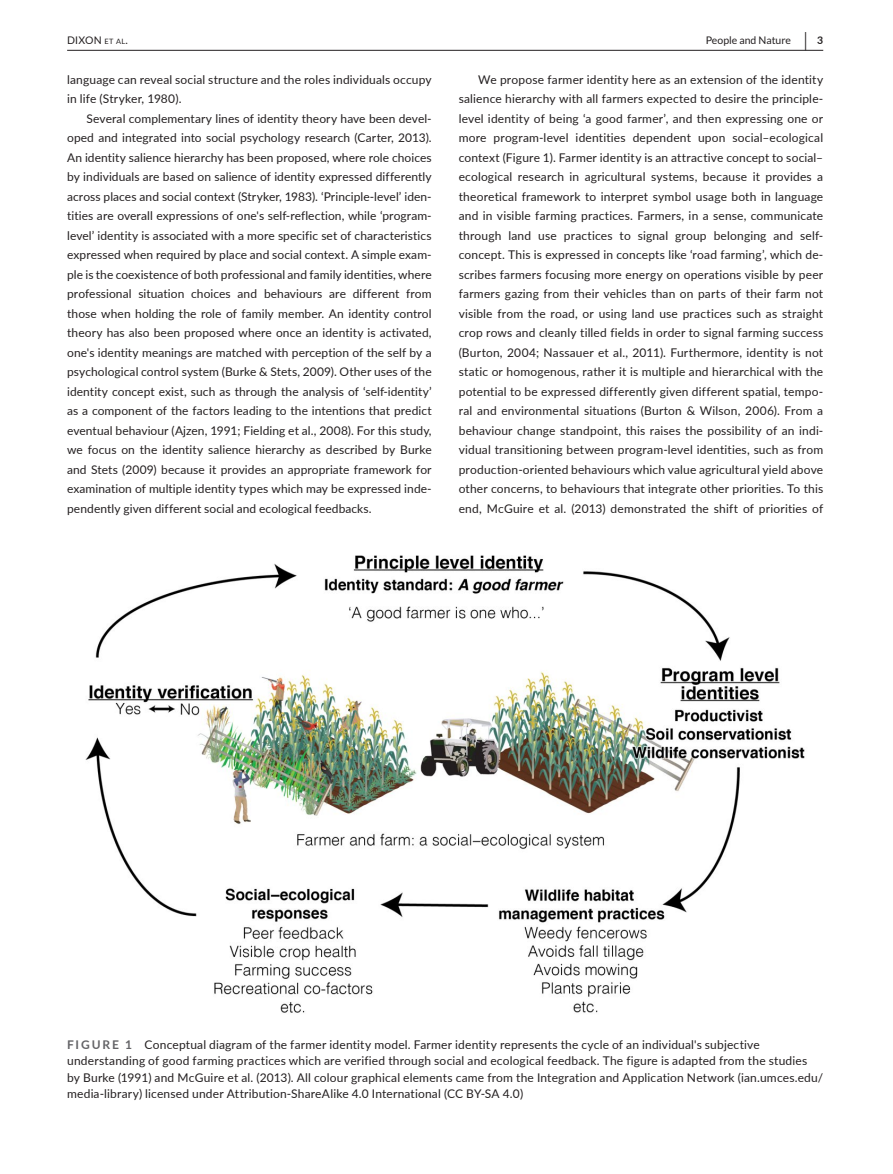
<style>
.page{position:relative;width:893px;height:1174px;background:#fff}
.page>*{position:absolute;margin:0;border:0;box-sizing:border-box;transform-origin:0 0}
.t1{font:700 19.5px "Lato";color:#231f20;scale:.48 1}
.t2{font:12px/19.5px "Lato";letter-spacing:.015em;color:#231f20}
.t3{font:10.5px "Lato";color:#231f20}
.t4{font:10.5px "Lato";letter-spacing:.02em;color:#231f20}
.t5{font:700 10.5px "Lato";color:#231f20}
.s1{font-size:7.35px}
.s2{font-weight:700;color:#636366}
</style>
<div class="page">
<hr style="left:67px;top:50px;width:756px;height:1px;background:#231f20">
<img style="left:85px;top:555px;width:720px;height:458px">
<h1 class="t1" style="left:804px;top:25px;width:7px">|</h1>
<p class="t4" style="left:67px;top:33px;width:62px">DIXON <span class="s1">et al</span>.</p>
<p class="t3" style="left:706px;top:35px;width:87px">People and Nature</p>
<p class="t5" style="left:817px;top:33px;width:8px">3</p>
<p class="t2" style="left:67px;top:69px;width:366px">language can reveal social structure and the roles individuals occupy in life (Stryker, 1980).</p>
<p class="t2" style="left:67px;top:108px;width:366px;text-align:justify;text-indent:20px">Several complementary lines of identity theory have been devel&shy;oped and integrated into social psychology research (Carter, 2013).<br>An identity salience hierarchy has been proposed, where role choices by individuals are based on salience of identity expressed differently across places and social context (Stryker, 1983). ‘Principle-level’ iden&shy;tities are overall expressions of one's self-reflection, while ‘program&shy;level’ identity is associated with a more specific set of characteristics expressed when required by place and social context. A simple exam&shy;ple is the coexistence of both professional and family identities, where professional situation choices and behaviours are different from those when holding the role of family member. An identity control theory has also been proposed where once an identity is activated, one's identity meanings are matched with perception of the self by a psychological control system (Burke &amp; Stets, 2009). Other uses of the identity concept exist, such as through the analysis of ‘self-identity’ as a component of the factors leading to the intentions that predict eventual behaviour (Ajzen, 1991; Fielding et al., 2008). For this study, we focus on the identity salience hierarchy as described by Burke and Stets (2009) because it provides an appropriate framework for examination of multiple identity types which may be expressed inde&shy;pendently given different social and ecological feedbacks.</p>
<p class="t2" style="left:459px;top:69px;width:366px;text-align:justify;text-indent:20px">We propose farmer identity here as an extension of the identity salience hierarchy with all farmers expected to desire the principle&shy;level identity of being ‘a good farmer’, and then expressing one or more program-level identities dependent upon social–ecological context (Figure 1). Farmer identity is an attractive concept to social– ecological research in agricultural systems, because it provides a theoretical framework to interpret symbol usage both in language and in visible farming practices. Farmers, in a sense, communicate through land use practices to signal group belonging and self&shy;concept. This is expressed in concepts like ‘road farming’, which de&shy;scribes farmers focusing more energy on operations visible by peer farmers gazing from their vehicles than on parts of their farm not visible from the road, or using land use practices such as straight crop rows and cleanly tilled fields in order to signal farming success (Burton, 2004; Nassauer et al., 2011). Furthermore, identity is not static or homogenous, rather it is multiple and hierarchical with the potential to be expressed differently given different spatial, tempo&shy;ral and environmental situations (Burton &amp; Wilson, 2006). From a behaviour change standpoint, this raises the possibility of an indi&shy;vidual transitioning between program-level identities, such as from production-oriented behaviours which value agricultural yield above other concerns, to behaviours that integrate other priorities. To this end, McGuire et al. (2013) demonstrated the shift of priorities of</p>
<p class="t2" style="left:67px;top:1035px;width:758px;line-height:16.5px"><span class="s2">FIGURE 1</span> Conceptual diagram of the farmer identity model. Farmer identity represents the cycle of an individual's subjective understanding of good farming practices which are verified through social and ecological feedback. The figure is adapted from the studies<br>by Burke (1991) and McGuire et al. (2013). All colour graphical elements came from the Integration and Application Network (ian.umces.edu/ media-library) licensed under Attribution-ShareAlike 4.0 International (CC BY-SA 4.0)</p>
</div>
